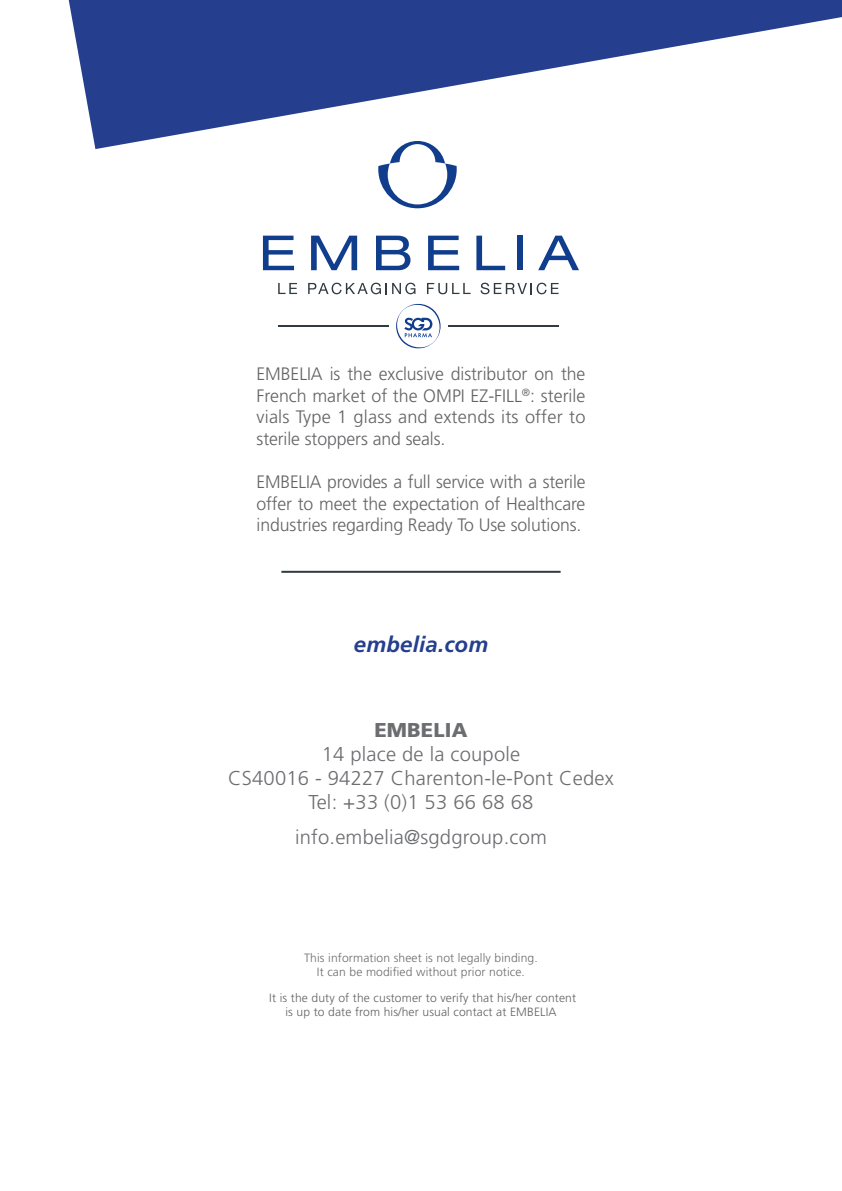
<style>
.page{position:relative;width:842px;height:1191px;background:#fff}
.page>*{position:absolute;margin:0;border:0;box-sizing:border-box;transform-origin:0 0}
.t1{font:italic 700 22px "Frutiger CE";letter-spacing:.01em;color:#253f8e}
.t2{font:300 20px/24px "Frutiger";letter-spacing:.01em;color:#6c6d70;text-align:center}
.t3{font:900 20px "Frutiger CE";letter-spacing:.01em;color:#6c6d70}
.t4{font:300 18px/21.6px "Frutiger";letter-spacing:-.005em;color:#636366;text-align:justify}
.t5{font:300 12px/14.4px "Frutiger";letter-spacing:.01em;color:#636366;text-align:center}
.t6{font:300 12px/14.4px "Frutiger";letter-spacing:.01em;color:#6c6d70;text-align:center}
</style>
<div class="page">
<svg style="left:69px;top:0;width:773px;height:149px;fill:#253f8e"></svg>
<svg style="left:278px;top:283px;width:19px;height:11px"></svg>
<svg style="left:308px;top:283px;width:107px;height:11px"></svg>
<svg style="left:427px;top:283px;width:44px;height:11px"></svg>
<svg style="left:481px;top:283px;width:78px;height:11px"></svg>
<svg style="left:263px;top:236px;width:31px;height:34px"></svg>
<svg style="left:311px;top:236px;width:46px;height:34px"></svg>
<svg style="left:376px;top:236px;width:34px;height:34px"></svg>
<svg style="left:428px;top:236px;width:31px;height:34px"></svg>
<svg style="left:476px;top:236px;width:29px;height:34px"></svg>
<div style="left:517px;top:236px;width:6px;height:34px;background:#103d8c"></div>
<svg style="left:538px;top:236px;width:41px;height:34px"></svg>
<svg style="left:378px;top:141px;width:79px;height:67px"></svg>
<hr style="left:278px;top:325px;width:111px;height:2px;background:#2f3b41">
<hr style="left:447px;top:325px;width:111px;height:2px;background:#2f3b41">
<svg style="left:396px;top:303px;width:45px;height:46px"></svg>
<hr style="left:281px;top:571px;width:280px;height:2px;background:#2f3b40">
<p class="t4" style="left:257px;top:363px;width:330px">EMBELIA is the exclusive distributor on the French market of the OMPI EZ-FILL<sup>®</sup>: sterile vials Type 1 glass and extends its offer to sterile stoppers and seals.</p>
<p class="t4" style="left:257px;top:471px;width:330px">EMBELIA provides a full service with a sterile offer to meet the expectation of Healthcare industries regarding Ready To Use solutions.</p>
<p class="t1" style="left:354px;top:631px;width:136px">embelia.com</p>
<p class="t3" style="left:374px;top:718px;width:95px">EMBELIA</p>
<p class="t2" style="left:228px;top:742px;width:387px">14 place de la coupole<br>CS40016 - 94227 Charenton-le-Pont Cedex<br>Tel: +33 (0)1 53 66 68 68</p>
<p class="t2" style="left:295px;top:825px;width:253px">info.embelia@sgdgroup.com</p>
<p class="t6" style="left:304px;top:950px;width:235px">This information sheet is not legally binding.<br>It can be modified without prior notice.</p>
<p class="t5" style="left:269px;top:990px;width:308px">It is the duty of the customer to verify that his/her content is up to date from his/her usual contact at EMBELIA</p>
</div>
